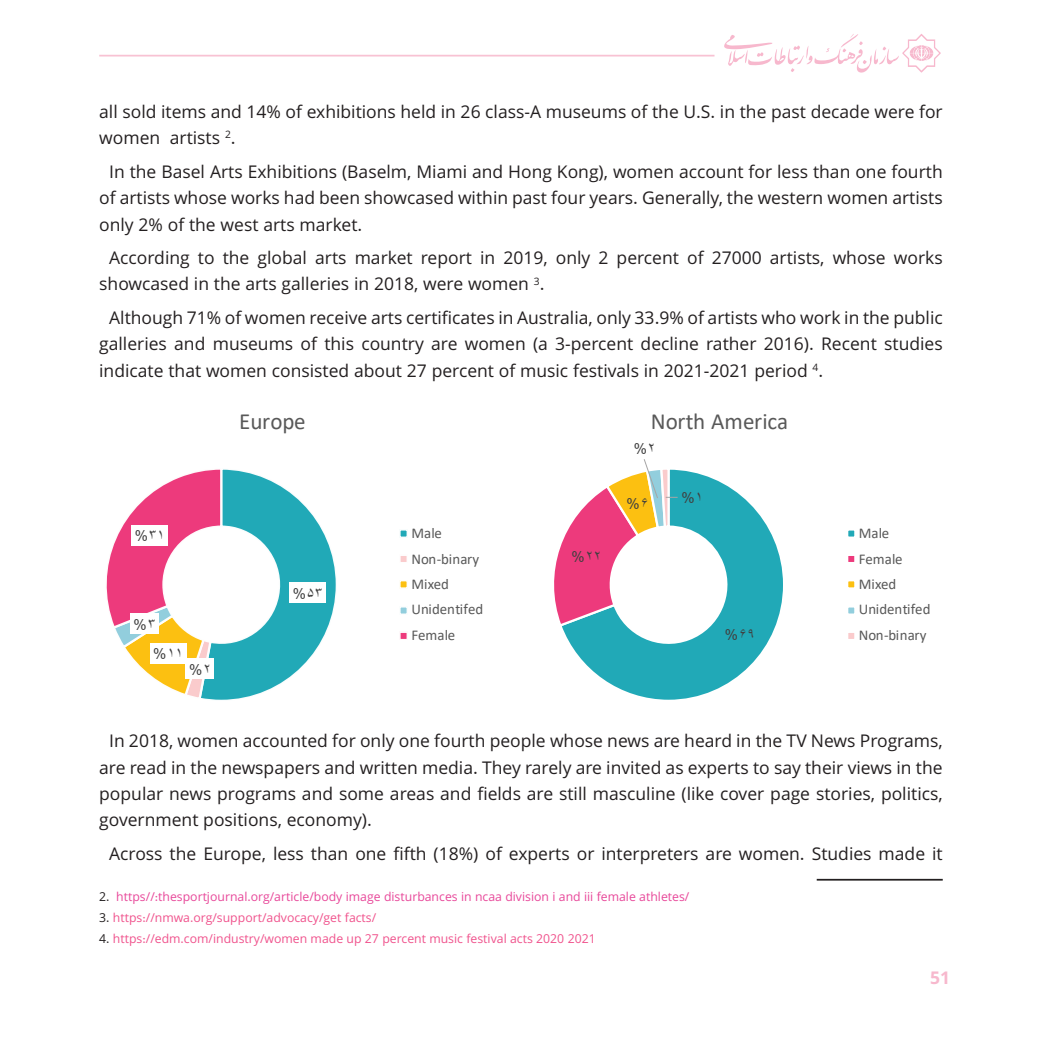
<style>
.page{position:relative;width:1042px;height:1042px;background:#fff}
.page>*{position:absolute;margin:0;border:0;box-sizing:border-box;transform-origin:0 0}
.t1{font:23.1px "Calibri";letter-spacing:-.005em;color:#595959}
.t2{font:17.5px/26.2px "Sahel";color:#231f20;text-align:justify}
.t3{font:700 17.5px "Sahel";color:#f7b8cd}
.t4{font:14.88px/25.6px "Calibri";color:#595959}
.t5{font:14.88px "Arial";letter-spacing:.025em;color:#404040}
.t6{font:12.25px "Sahel";color:#f0538d}
.t7{font:12.25px "Sahel";color:#e8489a}
.s1{color:#231f20}
</style>
<div class="page">
<svg style="left:724px;top:34px;width:217px;height:39px"></svg>
<hr style="left:99px;top:55px;width:615px;height:1px;background:#f8c2d3">
<hr style="left:817px;top:879px;width:126px;height:1px;background:#231f20">
<svg style="left:106px;top:469px;width:301px;height:231px"></svg>
<svg style="left:562px;top:470px;width:221px;height:230px"></svg>
<svg style="left:554px;top:459px;width:123px;height:169px"></svg>
<div style="left:847px;top:529px;width:8px;height:9px;background:#21a9b7"></div>
<div style="left:846px;top:528px;width:10px;height:11px;border:2px solid #fff"></div>
<div style="left:847px;top:555px;width:8px;height:8px;background:#ed3a7c"></div>
<div style="left:846px;top:554px;width:10px;height:10px;border:2px solid #fff"></div>
<div style="left:847px;top:580px;width:8px;height:8px;background:#fcc011"></div>
<div style="left:846px;top:579px;width:10px;height:10px;border:2px solid #fff"></div>
<div style="left:847px;top:606px;width:8px;height:8px;background:#92cedd"></div>
<div style="left:846px;top:605px;width:10px;height:11px;border:2px solid #fff"></div>
<div style="left:847px;top:632px;width:8px;height:8px;background:#facbcc"></div>
<div style="left:846px;top:631px;width:10px;height:10px;border:2px solid #fff"></div>
<p class="t2" style="left:99px;top:99px;width:845px">all sold items and 14% of exhibitions held in 26 class-A museums of the U.S. in the past decade were for women artists <sup>2</sup>.</p>
<p class="t2" style="left:99px;top:159px;width:845px;text-indent:10px">In the Basel Arts Exhibitions (Baselm, Miami and Hong Kong), women account for less than one fourth of artists whose works had been showcased within past four years. Generally, the western women artists only 2% of the west arts market.</p>
<p class="t2" style="left:99px;top:245px;width:845px;text-indent:10px">According to the global arts market report in 2019, only 2 percent of 27000 artists, whose works showcased in the arts galleries in 2018, were women <sup>3</sup>.</p>
<p class="t2" style="left:99px;top:305px;width:845px;text-indent:10px">Although 71% of women receive arts certificates in Australia, only 33.9% of artists who work in the public galleries and museums of this country are women (a 3-percent decline rather 2016). Recent studies indicate that women consisted about 27 percent of music festivals in 2021-2021 period <sup>4</sup>.</p>
<h1 class="t1" style="left:239px;top:405px;width:68px">Europe</h1>
<p class="t5" style="left:135px;top:526px;width:32px">%۳۱</p>
<p class="t5" style="left:134px;top:614px;width:23px">%۳</p>
<p class="t5" style="left:153px;top:644px;width:32px">%۱۱</p>
<p class="t5" style="left:189px;top:659px;width:23px">%۲</p>
<p class="t5" style="left:293px;top:583px;width:32px">%۵۳</p>
<p class="t4" style="left:411px;top:520px;width:73px">Male<br>Non-binary<br>Mixed<br>Unidentifed<br>Female</p>
<p class="t5" style="left:571px;top:547px;width:32px">%۲۲</p>
<h1 class="t1" style="left:651px;top:405px;width:139px">North America</h1>
<p class="t5" style="left:634px;top:439px;width:23px">%۲</p>
<p class="t5" style="left:626px;top:494px;width:23px">%۶</p>
<p class="t5" style="left:681px;top:488px;width:23px">%۱</p>
<p class="t5" style="left:725px;top:624px;width:32px">%۶۹</p>
<p class="t4" style="left:859px;top:520px;width:73px">Male<br>Female<br>Mixed<br>Unidentifed<br>Non-binary</p>
<p class="t2" style="left:99px;top:728px;width:845px;text-indent:10px">In 2018, women accounted for only one fourth people whose news are heard in the TV News Programs, are read in the newspapers and written media. They rarely are invited as experts to say their views in the popular news programs and some areas and fields are still masculine (like cover page stories, politics, government positions, economy).</p>
<p class="t2" style="left:109px;top:840px;width:835px">Across the Europe, less than one fifth (18%) of experts or interpreters are women. Studies made it</p>
<p class="t7" style="left:99px;top:889px;width:592px"><span class="s1">2.</span> https//:thesportjournal.org/article/body image disturbances in ncaa division i and iii female athletes/</p>
<p class="t6" style="left:99px;top:910px;width:279px"><span class="s1">3.</span> https://nmwa.org/support/advocacy/get facts/</p>
<p class="t6" style="left:99px;top:931px;width:498px"><span class="s1">4.</span> https://edm.com/industry/women made up 27 percent music festival acts 2020 2021</p>
<p class="t3" style="left:930px;top:967px;width:21px">51</p>
</div>
